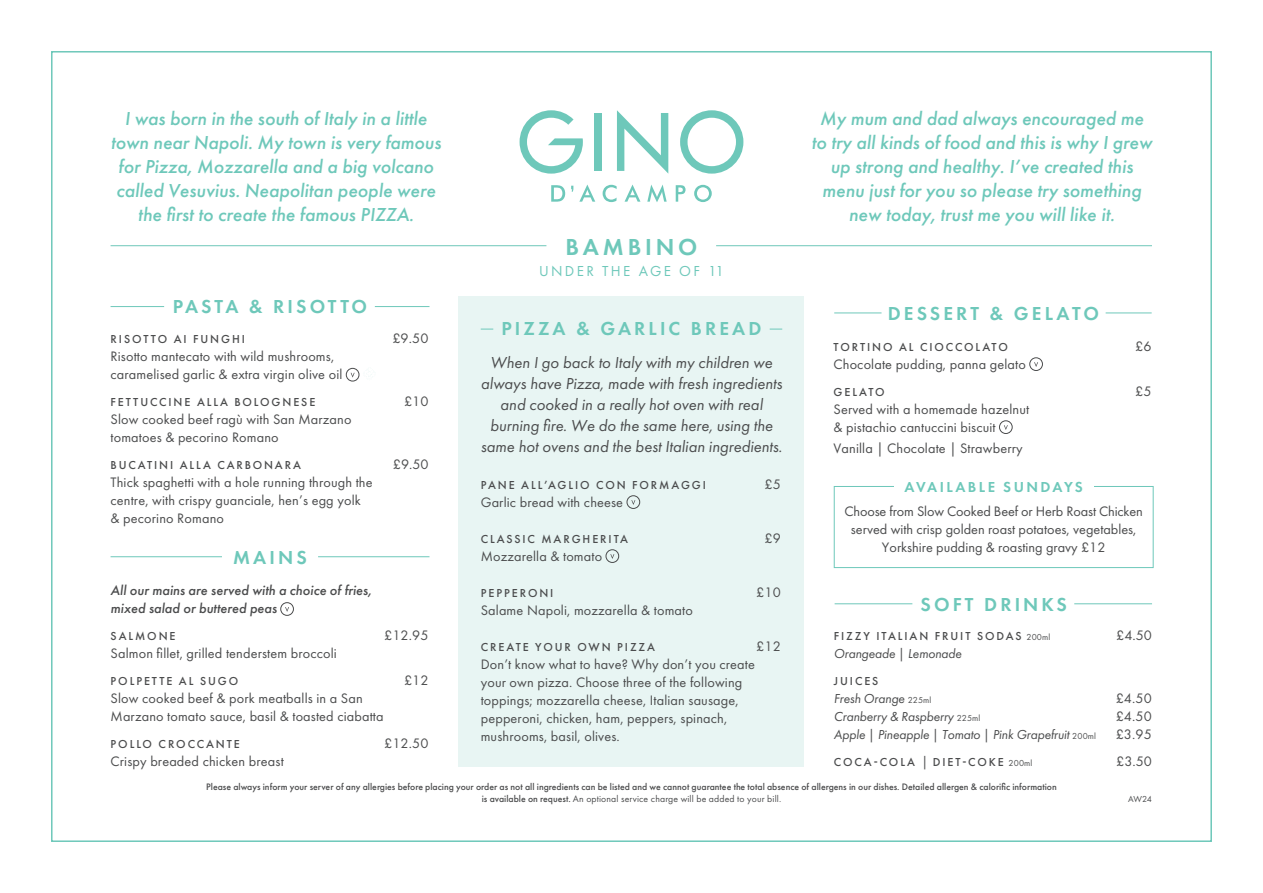
<style>
.page{position:relative;width:1263px;height:893px;background:#fff}
.page>*{position:absolute;margin:0;border:0;box-sizing:border-box;transform-origin:0 0}
.t1{font:600 24px "Futura PT";letter-spacing:.16em;color:#6ec8ba}
.t2{font:italic 500 19.5px/24px "Futura PT";color:#6ec8ba;text-align:center}
.t3{font:600 19.5px "Futura PT";letter-spacing:.16em;color:#6ec8ba}
.t4{font:italic 16.5px/21px "Futura PT";color:#4b4c4d;text-align:center}
.t5{font:600 15px "Futura PT";letter-spacing:.16em;color:#6ec8ba}
.t6{font:15px "Futura PT";letter-spacing:.16em;color:#6ec8ba}
.t7{font:14.25px/18px "Futura PT";letter-spacing:.01em;color:#4b4c4d}
.t8{font:italic 500 14.25px "Futura PT";color:#4b4c4d}
.t9{font:italic 13.5px "Futura PT";letter-spacing:-.01em;color:#4b4c4d}
.t10{font:500 12px "Futura PT";letter-spacing:.16em;color:#4b4c4d}
.Dishes{font:500 9.75px/11.7px "Futura PT";color:#4b4c4d;text-align:center}
.Dishes-2{font:9px "Futura PT";color:#4b4c4d}
.s1{font-weight:400;font-size:9px}
.s2{font-style:normal;font-size:9px}
.s3{font-weight:400;font-style:italic;font-size:13.5px}
.s4{font-weight:400}
</style>
<div class="page">
<div style="left:459px;top:296px;width:345px;height:470px;background:#e8f5f3"></div>
<svg style="left:631px;top:500px;width:4px;height:5px"></svg>
<div style="left:627px;top:495px;width:13px;height:14px;border:1px solid #4b4c4d;border-radius:50%"></div>
<svg style="left:610px;top:554px;width:4px;height:5px"></svg>
<div style="left:606px;top:549px;width:13px;height:14px;border:1px solid #4b4c4d;border-radius:50%"></div>
<svg style="left:481px;top:329px;width:12px;height:1px"></svg>
<svg style="left:770px;top:329px;width:12px;height:1px"></svg>
<svg style="left:351px;top:373px;width:4px;height:5px"></svg>
<div style="left:346px;top:368px;width:13px;height:13px;border:1px solid #4b4c4d;border-radius:50%"></div>
<hr style="left:375px;top:306px;width:54px;height:1px;background:#6ec8ba">
<hr style="left:111px;top:306px;width:53px;height:1px;background:#6ec8ba">
<svg style="left:1034px;top:362px;width:4px;height:5px"></svg>
<div style="left:1029px;top:358px;width:14px;height:13px;border:1px solid #4b4c4d;border-radius:50%"></div>
<svg style="left:1004px;top:425px;width:4px;height:5px"></svg>
<div style="left:999px;top:421px;width:13px;height:13px;border:1px solid #4b4c4d;border-radius:50%"></div>
<hr style="left:834px;top:313px;width:47px;height:1px;background:#6ec8ba">
<hr style="left:1106px;top:313px;width:46px;height:1px;background:#6ec8ba">
<svg style="left:285px;top:607px;width:4px;height:5px"></svg>
<div style="left:280px;top:602px;width:14px;height:14px;border:1px solid #4b4c4d;border-radius:50%"></div>
<hr style="left:318px;top:556px;width:111px;height:1px;background:#6ec8ba">
<hr style="left:111px;top:556px;width:111px;height:1px;background:#6ec8ba">
<hr style="left:835px;top:603px;width:77px;height:1px;background:#6ec8ba">
<hr style="left:1074px;top:603px;width:78px;height:1px;background:#6ec8ba">
<hr style="left:111px;top:245px;width:435px;height:1px;background:#6ec8ba">
<hr style="left:716px;top:245px;width:436px;height:1px;background:#6ec8ba">
<div style="left:834px;top:486px;width:319px;height:82px;border:1px solid #6ec8ba"></div>
<div style="left:894px;top:481px;width:199px;height:11px;background:#fff"></div>
<div style="left:595px;top:113px;width:7px;height:58px;background:#6ec8ba"></div>
<svg style="left:617px;top:110px;width:51px;height:63px"></svg>
<svg style="left:519px;top:110px;width:64px;height:64px"></svg>
<svg style="left:680px;top:110px;width:63px;height:64px"></svg>
<svg style="left:694px;top:185px;width:18px;height:17px"></svg>
<svg style="left:676px;top:185px;width:9px;height:17px"></svg>
<svg style="left:647px;top:185px;width:20px;height:17px"></svg>
<svg style="left:624px;top:185px;width:16px;height:17px"></svg>
<svg style="left:603px;top:185px;width:14px;height:17px"></svg>
<svg style="left:579px;top:185px;width:16px;height:17px"></svg>
<svg style="left:551px;top:185px;width:14px;height:17px"></svg>
<svg style="left:571px;top:186px;width:2px;height:6px"></svg>
<p class="t2" style="left:111px;top:107px;width:332px">I was born in the south of Italy in a little town near Napoli. My town is very famous for Pizza, Mozzarella and a big volcano called Vesuvius. Neapolitan people were the first to create the famous PIZZA.</p>
<p class="t2" style="left:811px;top:107px;width:342px">My mum and dad always encouraged me to try all kinds of food and this is why I grew up strong and healthy. I’ve created this menu just for you so please try something new today, trust me you will like it.</p>
<p class="t1" style="left:565px;top:232px;width:134px">BAMBINO</p>
<p class="t3" style="left:173px;top:294px;width:196px">PASTA &amp; RISOTTO</p>
<p class="t10" style="left:111px;top:332px;width:136px">RISOTTO AI FUNGHI</p>
<p class="t7" style="left:392px;top:329px;width:38px">£9.50</p>
<p class="t7" style="left:111px;top:347px;width:225px">Risotto mantecato with wild mushrooms,</p>
<p class="t7" style="left:111px;top:365px;width:233px">caramelised garlic &amp; extra virgin olive oil</p>
<p class="t10" style="left:111px;top:395px;width:206px">FETTUCCINE ALLA BOLOGNESE</p>
<p class="t7" style="left:404px;top:392px;width:26px">£10</p>
<p class="t7" style="left:111px;top:410px;width:242px">Slow cooked beef ragù with San Marzano</p>
<p class="t7" style="left:111px;top:428px;width:170px">tomatoes &amp; pecorino Romano</p>
<p class="t10" style="left:111px;top:458px;width:192px">BUCATINI ALLA CARBONARA</p>
<p class="t7" style="left:393px;top:455px;width:37px">£9.50</p>
<p class="t7" style="left:111px;top:473px;width:264px">Thick spaghetti with a hole running through the centre, with crispy guanciale, hen’s egg yolk &amp; pecorino Romano</p>
<p class="t3" style="left:233px;top:545px;width:75px">MAINS</p>
<p class="t8" style="left:111px;top:582px;width:262px">All our mains are served with a choice of fries,</p>
<p class="t8" style="left:111px;top:600px;width:168px">mixed salad or buttered peas</p>
<p class="t10" style="left:111px;top:629px;width:66px">SALMONE</p>
<p class="t7" style="left:384px;top:627px;width:46px">£12.95</p>
<p class="t7" style="left:111px;top:645px;width:228px">Salmon fillet, grilled tenderstem broccoli</p>
<p class="t10" style="left:111px;top:674px;width:129px">POLPETTE AL SUGO</p>
<p class="t7" style="left:404px;top:672px;width:26px">£12</p>
<p class="t7" style="left:111px;top:690px;width:254px">Slow cooked beef &amp; pork meatballs in a San</p>
<p class="t7" style="left:111px;top:708px;width:275px">Marzano tomato sauce, basil &amp; toasted ciabatta</p>
<p class="t10" style="left:111px;top:737px;width:131px">POLLO CROCCANTE</p>
<p class="t7" style="left:384px;top:735px;width:46px">£12.50</p>
<p class="t7" style="left:111px;top:753px;width:175px">Crispy breaded chicken breast</p>
<p class="t6" style="left:539px;top:263px;width:187px">UNDER THE AGE OF 11</p>
<p class="t3" style="left:501px;top:317px;width:262px">PIZZA &amp; GARLIC BREAD</p>
<p class="t4" style="left:481px;top:352px;width:303px">When I go back to Italy with my children we always have Pizza, made with fresh ingredients and cooked in a really hot oven with real burning fire. We do the same here, using the same hot ovens and the best Italian ingredients.</p>
<p class="t10" style="left:481px;top:477px;width:227px">PANE ALL’AGLIO CON FORMAGGI</p>
<p class="t7" style="left:764px;top:475px;width:18px">£5</p>
<p class="t7" style="left:481px;top:493px;width:144px">Garlic bread with cheese</p>
<p class="t10" style="left:481px;top:531px;width:149px">CLASSIC MARGHERITA</p>
<p class="t7" style="left:764px;top:529px;width:18px">£9</p>
<p class="t7" style="left:481px;top:547px;width:123px">Mozzarella &amp; tomato</p>
<p class="t10" style="left:481px;top:585px;width:74px">PEPPERONI</p>
<p class="t7" style="left:756px;top:583px;width:26px">£10</p>
<p class="t7" style="left:481px;top:601px;width:214px">Salame Napoli, mozzarella &amp; tomato</p>
<p class="t10" style="left:481px;top:639px;width:176px">CREATE YOUR OWN PIZZA</p>
<p class="t7" style="left:756px;top:637px;width:26px">£12</p>
<p class="t7" style="left:481px;top:655px;width:276px">Don’t know what to have? Why don’t you create</p>
<p class="t7" style="left:481px;top:673px;width:263px">your own pizza. Choose three of the following</p>
<p class="t7" style="left:481px;top:691px;width:260px">toppings; mozzarella cheese, Italian sausage,</p>
<p class="t7" style="left:481px;top:709px;width:248px">pepperoni, chicken, ham, peppers, spinach,</p>
<p class="t7" style="left:481px;top:727px;width:141px">mushrooms, basil, olives.</p>
<p class="t3" style="left:888px;top:302px;width:213px">DESSERT &amp; GELATO</p>
<p class="t10" style="left:833px;top:339px;width:176px">TORTINO AL CIOCCOLATO</p>
<p class="t7" style="left:1135px;top:337px;width:18px">£6</p>
<p class="t7" style="left:833px;top:355px;width:194px">Chocolate pudding, panna gelato</p>
<p class="t10" style="left:833px;top:384px;width:53px">GELATO</p>
<p class="t7" style="left:1135px;top:382px;width:18px">£5</p>
<p class="t7" style="left:833px;top:400px;width:197px">Served with a homemade hazelnut</p>
<p class="t7" style="left:833px;top:418px;width:164px">&amp; pistachio cantuccini biscuit</p>
<p class="t7" style="left:833px;top:439px;width:191px">Vanilla | Chocolate | Strawberry</p>
<p class="t5" style="left:904px;top:478px;width:180px">AVAILABLE SUNDAYS</p>
<p class="t7" style="left:844px;top:502px;width:300px;text-align:center">Choose from Slow Cooked Beef or Herb Roast Chicken served with crisp golden roast potatoes, vegetables,<br>Yorkshire pudding &amp; roasting gravy £12</p>
<p class="t3" style="left:920px;top:592px;width:148px">SOFT DRINKS</p>
<p class="t10" style="left:834px;top:629px;width:218px">FIZZY ITALIAN FRUIT SODAS <span class="s1">200ml</span></p>
<p class="t7" style="left:1116px;top:627px;width:37px">£4.50</p>
<p class="t9" style="left:834px;top:646px;width:129px">Orangeade | Lemonade</p>
<p class="t10" style="left:834px;top:674px;width:46px">JUICES</p>
<p class="t9" style="left:834px;top:691px;width:99px">Fresh Orange <span class="s2">225ml</span></p>
<p class="t7" style="left:1116px;top:690px;width:38px">£4.50</p>
<p class="t9" style="left:834px;top:709px;width:148px">Cranberry &amp; Raspberry <span class="s2">225ml</span></p>
<p class="t7" style="left:1116px;top:708px;width:38px">£4.50</p>
<p class="t9" style="left:834px;top:727px;width:264px">Apple | Pineapple | Tomato | Pink Grapefruit <span class="s2">200ml</span></p>
<p class="t7" style="left:1116px;top:726px;width:38px">£3.95</p>
<p class="t10" style="left:834px;top:755px;width:200px">COCA-COLA <span class="s3">|</span> DIET-COKE <span class="s1">200ml</span></p>
<p class="t7" style="left:1116px;top:753px;width:37px">£3.50</p>
<p class="Dishes" style="left:206px;top:781px;width:852px">Please always inform your server of any allergies before placing your order as not all ingredients can be listed and we cannot guarantee the total absence of allergens in our dishes. Detailed allergen &amp; calorific information is available on request. <span class="s4">An optional service charge will be added to your bill.</span></p>
<p class="Dishes-2" style="left:1128px;top:793px;width:25px">AW24</p>
</div>
